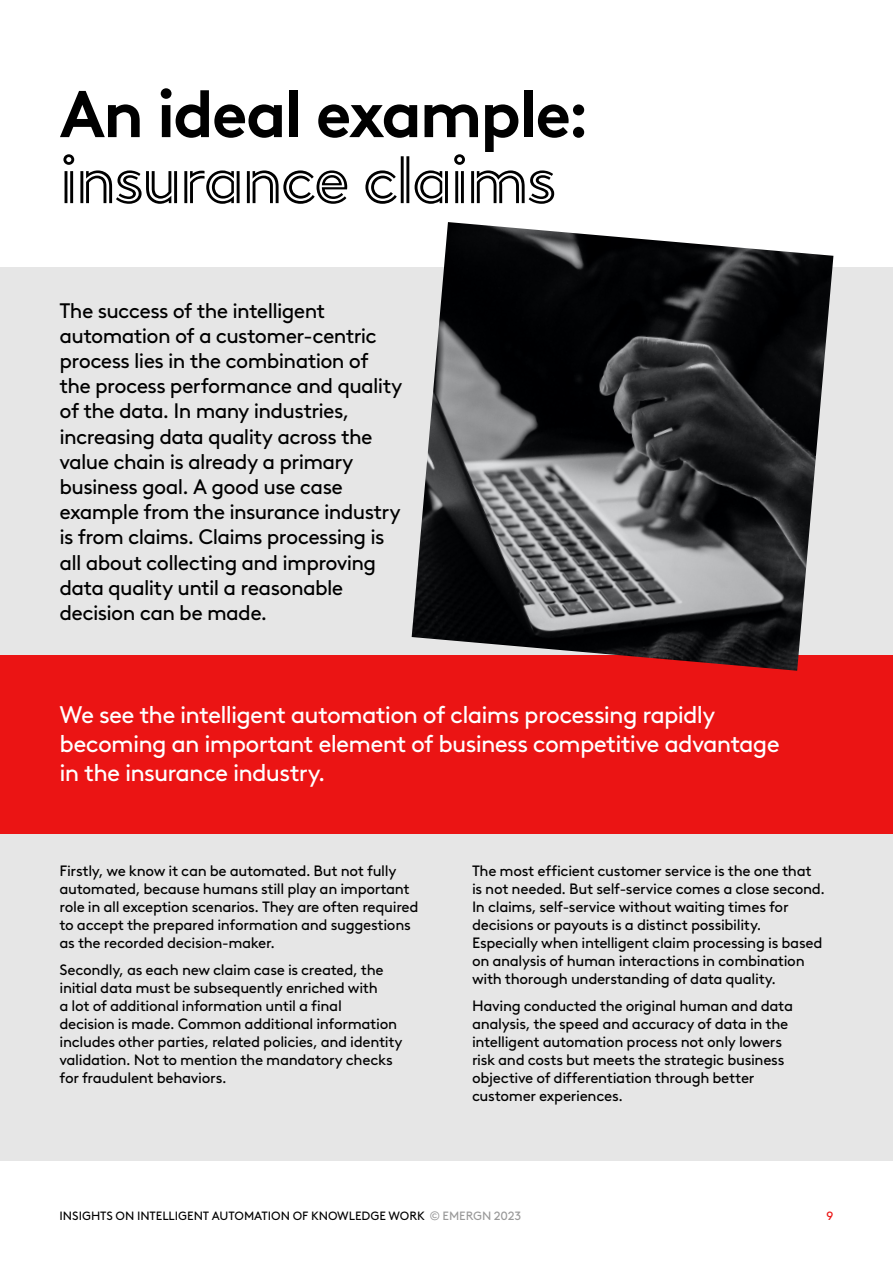
<style>
.page{position:relative;width:893px;height:1263px;background:#fff}
.page>*{position:absolute;margin:0;border:0;box-sizing:border-box;transform-origin:0 0}
.t1{font:700 66px/66px "Brown LL Pan";letter-spacing:-.035em;color:#000}
.Pull-out_copy{font:24px/28.8px "Brown LL Pan";letter-spacing:-.03em;color:#fff}
.Body_copy{font:21px/25.2px "Brown LL Pan";letter-spacing:-.03em;color:#000}
.Body_copy-2{font:15px/18px "Brown LL Pan";letter-spacing:-.02em;color:#000}
.t2{font:12px "Brown LL Pan";letter-spacing:-.005em;color:#000}
.t3{font:12px "Brown LL Pan";color:#eb1414}
.s1{font-family:"Brown Inline LL Pan"}
.s2{color:#999}
</style>
<div class="page">
<div style="left:0;top:268px;width:893px;height:893px;background:#e6e6e6"></div>
<div style="left:0;top:655px;width:893px;height:178px;background:#eb1414"></div>
<img style="left:412px;top:222px;width:421px;height:449px">
<p class="t1" style="left:60px;top:75px;width:532px">An ideal example: <span class="s1">insurance claims</span></p>
<p class="Body_copy" style="left:60px;top:296px;width:344px">The success of the intelligent automation of a customer-centric process lies in the combination of the process performance and quality of the data. In many industries, increasing data quality across the value chain is already a primary business goal. A good use case example from the insurance industry is from claims. Claims processing is all about collecting and improving data quality until a reasonable decision can be made.</p>
<p class="Pull-out_copy" style="left:60px;top:699px;width:722px">We see the intelligent automation of claims processing rapidly becoming an important element of business competitive advantage in the insurance industry.</p>
<p class="Body_copy-2" style="left:60px;top:860px;width:361px">Firstly, we know it can be automated. But not fully automated, because humans still play an important role in all exception scenarios. They are often required to accept the prepared information and suggestions as the recorded decision-maker.</p>
<p class="Body_copy-2" style="left:60px;top:959px;width:345px">Secondly, as each new claim case is created, the initial data must be subsequently enriched with<br>a lot of additional information until a final<br>decision is made. Common additional information includes other parties, related policies, and identity validation. Not to mention the mandatory checks for fraudulent behaviors.</p>
<p class="Body_copy-2" style="left:472px;top:860px;width:355px">The most efficient customer service is the one that is not needed. But self-service comes a close second.<br>In claims, self-service without waiting times for decisions or payouts is a distinct possibility.<br>Especially when intelligent claim processing is based on analysis of human interactions in combination with thorough understanding of data quality.</p>
<p class="Body_copy-2" style="left:472px;top:995px;width:323px">Having conducted the original human and data analysis, the speed and accuracy of data in the intelligent automation process not only lowers risk and costs but meets the strategic business objective of differentiation through better customer experiences.</p>
<p class="t2" style="left:60px;top:1207px;width:463px">INSIGHTS ON INTELLIGENT AUTOMATION OF KNOWLEDGE WORK <span class="s2">© EMERGN 2023</span></p>
<p class="t3" style="left:826px;top:1207px;width:8px">9</p>
</div>
